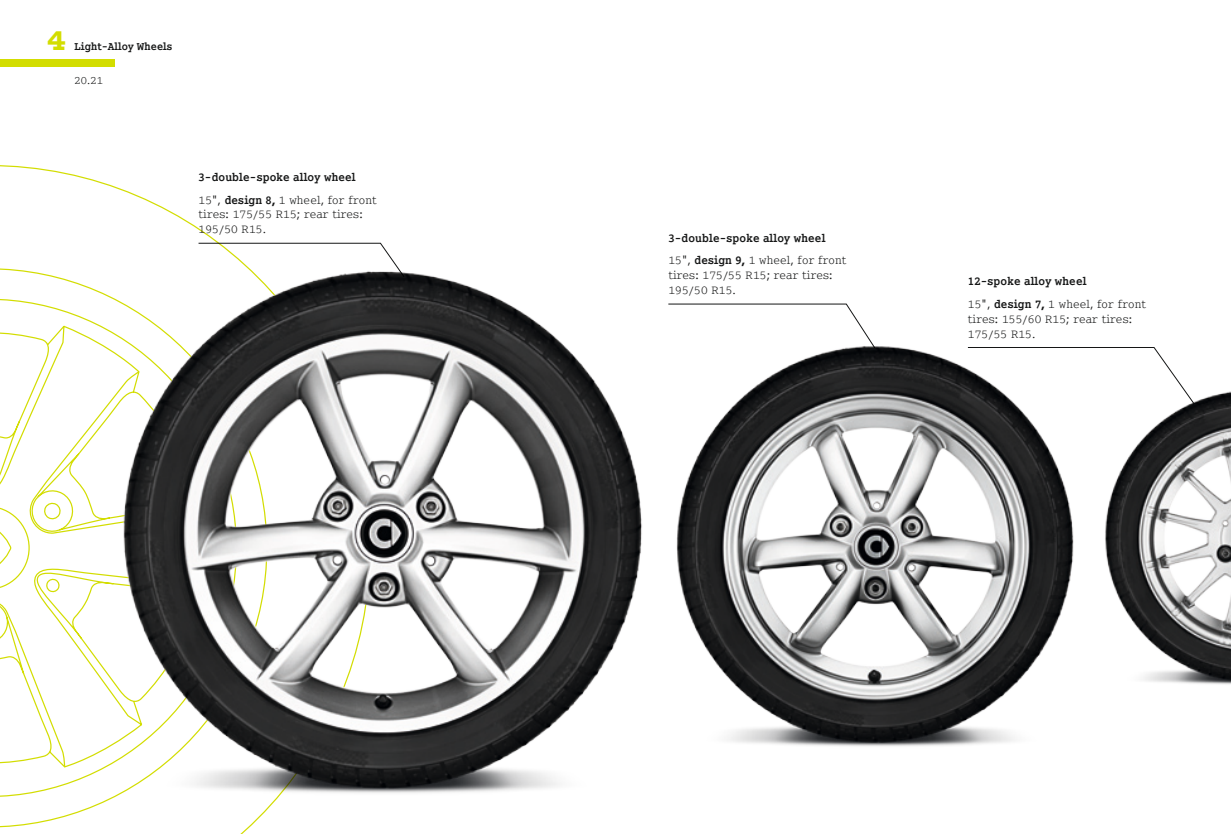
<style>
.page{position:relative;width:1231px;height:834px;background:#fff}
.page>*{position:absolute;margin:0;border:0;box-sizing:border-box;transform-origin:0 0}
.t1{font:800 33.25px "Smart Courier";color:#d3dd00}
.t2{font:700 condensed 13.12px/22.8px "Smart Courier";letter-spacing:.015em;color:#151616}
.t3{font:condensed 13.12px/14.9px "Smart Courier";letter-spacing:.015em;color:#151616}
.t4{font:700 condensed 12.25px "Smart Courier";letter-spacing:.01em;color:#151616}
.t5{font:condensed 12.25px "Smart Courier";color:#151616}
.s1{font-weight:400}
</style>
<div class="page">
<svg style="left:0;top:165px;width:276px;height:668px"></svg>
<img style="left:1105px;top:391px;width:125px;height:294px">
<img style="left:676px;top:346px;width:398px;height:400px">
<img style="left:112px;top:258px;width:530px;height:542px">
<div style="left:0;top:60px;width:114px;height:7px;background:#d3dd00"></div>
<svg style="left:198px;top:242px;width:207px;height:35px"></svg>
<svg style="left:668px;top:303px;width:207px;height:46px"></svg>
<svg style="left:967px;top:347px;width:227px;height:57px"></svg>
<h1 class="t1" style="left:48px;top:19px;width:20px">4</h1>
<p class="t4" style="left:74px;top:38px;width:99px">Light-Alloy Wheels</p>
<p class="t5" style="left:74px;top:73px;width:30px">20.21</p>
<p class="t2" style="left:198px;top:165px;width:179px">3-double-spoke alloy wheel<br><span class="s1">15",</span> design 8, <span class="s1">1 wheel, for front</span></p>
<p class="t3" style="left:198px;top:206px;width:166px">tires: 175/55 R15; rear tires:<br>195/50 R15.</p>
<p class="t2" style="left:668px;top:226px;width:179px">3-double-spoke alloy wheel<br><span class="s1">15",</span> design 9, <span class="s1">1 wheel, for front</span></p>
<p class="t3" style="left:668px;top:267px;width:166px">tires: 175/55 R15; rear tires:<br>195/50 R15.</p>
<p class="t2" style="left:967px;top:269px;width:179px">12-spoke alloy wheel<br><span class="s1">15",</span> design 7, <span class="s1">1 wheel, for front</span></p>
<p class="t3" style="left:967px;top:310px;width:166px">tires: 155/60 R15; rear tires:<br>175/55 R15.</p>
</div>
